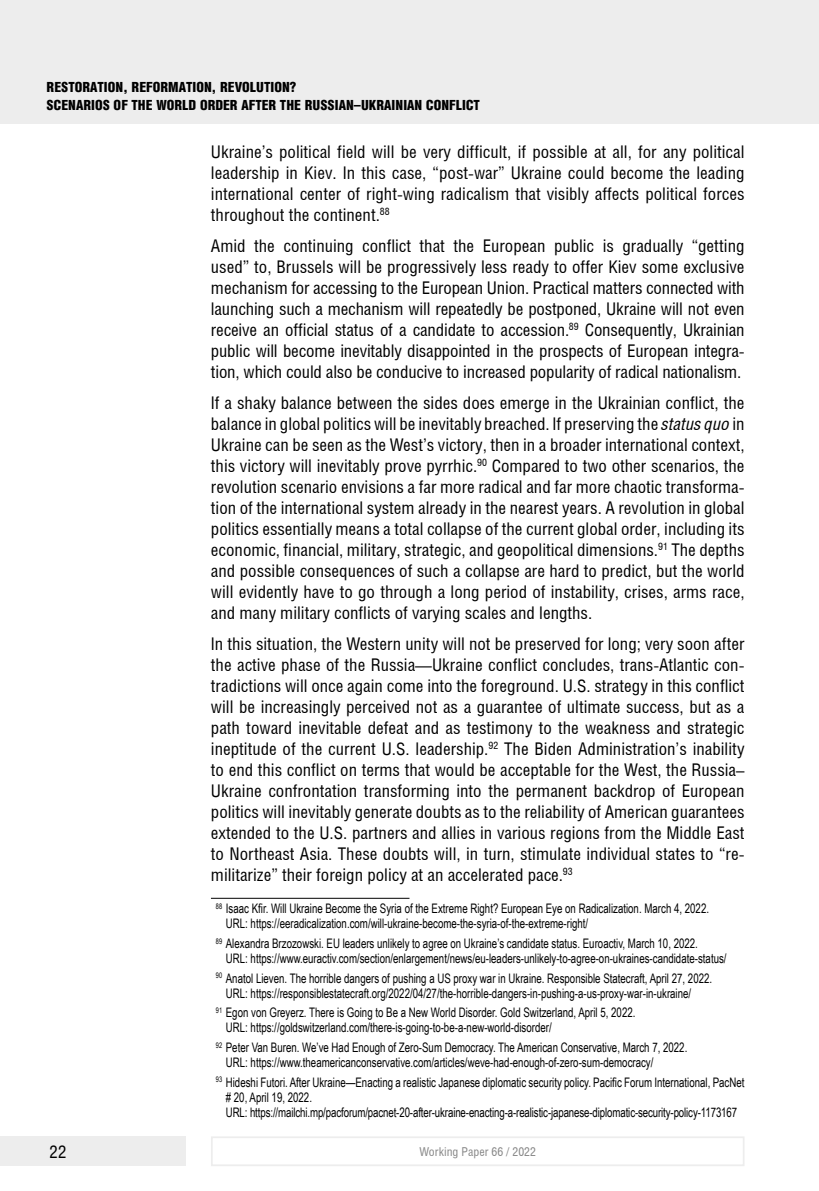
<style>
.page{position:relative;width:819px;height:1191px;background:#fff}
.page>*{position:absolute;margin:0;border:0;box-sizing:border-box;transform-origin:0 0}
.t1{font:17.5px/21px "Helios Cond";color:#000;text-align:justify}
.t2{font:900 14px/17.5px "Helios Cond";color:#000}
.t3{font:13.12px/14.9px "Arial Narrow";color:#000;scale:.9 1}
.t4{font:12.25px "Helios Cond";color:#878787}
.s1{font-style:italic}
</style>
<div class="page">
<div style="left:0;top:0;width:819px;height:124px;background:#ededed"></div>
<div style="left:0;top:1136px;width:186px;height:30px;background:#ededed"></div>
<div style="left:211px;top:1136px;width:533px;height:30px;border:2px solid #ededed"></div>
<hr style="left:211px;top:898px;width:198px;height:1px;background:#000">
<p class="t2" style="left:47px;top:79px;width:435px">RESTORATION, REFORMATION, REVOLUTION?<br>SCENARIOS OF THE WORLD ORDER AFTER THE RUSSIAN–UKRAINIAN CONFLICT</p>
<p class="t1" style="left:211px;top:141px;width:535px">Ukraine’s political field will be very difficult, if possible at all, for any political leadership in Kiev. In this case, “post-war” Ukraine could become the leading international center of right-wing radicalism that visibly affects political forces throughout the continent.<sup>88</sup></p>
<p class="t1" style="left:211px;top:235px;width:535px">Amid the continuing conflict that the European public is gradually “getting used” to, Brussels will be progressively less ready to offer Kiev some exclusive mechanism for accessing to the European Union. Practical matters connected with launching such a mechanism will repeatedly be postponed, Ukraine will not even receive an official status of a candidate to accession.<sup>89</sup> Consequently, Ukrainian public will become inevitably disappointed in the prospects of European integra&shy;tion, which could also be conducive to increased popularity of radical nationalism.</p>
<p class="t1" style="left:211px;top:392px;width:535px">If a shaky balance between the sides does emerge in the Ukrainian conflict, the balance in global politics will be inevitably breached. If preserving the <span class="s1">status quo</span> in Ukraine can be seen as the West’s victory, then in a broader international context, this victory will inevitably prove pyrrhic.<sup>90</sup> Compared to two other scenarios, the revolution scenario envisions a far more radical and far more chaotic transforma&shy;tion of the international system already in the nearest years. A revolution in global politics essentially means a total collapse of the current global order, including its economic, financial, military, strategic, and geopolitical dimensions.<sup>91</sup> The depths and possible consequences of such a collapse are hard to predict, but the world will evidently have to go through a long period of instability, crises, arms race, and many military conflicts of varying scales and lengths.</p>
<p class="t1" style="left:211px;top:632px;width:535px">In this situation, the Western unity will not be preserved for long; very soon after the active phase of the Russia—Ukraine conflict concludes, trans-Atlantic con&shy;tradictions will once again come into the foreground. U.S. strategy in this conflict will be increasingly perceived not as a guarantee of ultimate success, but as a path toward inevitable defeat and as testimony to the weakness and strategic ineptitude of the current U.S. leadership.<sup>92</sup> The Biden Administration’s inability to end this conflict on terms that would be acceptable for the West, the Russia– Ukraine confrontation transforming into the permanent backdrop of European politics will inevitably generate doubts as to the reliability of American guarantees extended to the U.S. partners and allies in various regions from the Middle East to Northeast Asia. These doubts will, in turn, stimulate individual states to “re&shy;militarize” their foreign policy at an accelerated pace.<sup>93</sup></p>
<p class="t3" style="left:226px;top:900px;width:538px;text-indent:-10px"><sup>88</sup> Isaac Kfir. Will Ukraine Become the Syria of the Extreme Right? European Eye on Radicalization. March 4, 2022.<br>URL: https://eeradicalization.com/will-ukraine-become-the-syria-of-the-extreme-right/</p>
<p class="t3" style="left:226px;top:935px;width:558px;text-indent:-10px"><sup>89</sup> Alexandra Brzozowski. EU leaders unlikely to agree on Ukraine’s candidate status. Euroactiv, March 10, 2022.<br>URL: https://www.euractiv.com/section/enlargement/news/eu-leaders-unlikely-to-agree-on-ukraines-candidate-status/</p>
<p class="t3" style="left:226px;top:970px;width:542px;text-indent:-10px"><sup>90</sup> Anatol Lieven. The horrible dangers of pushing a US proxy war in Ukraine. Responsible Statecraft, April 27, 2022.<br>URL: https://responsiblestatecraft.org/2022/04/27/the-horrible-dangers-in-pushing-a-us-proxy-war-in-ukraine/</p>
<p class="t3" style="left:226px;top:1004px;width:456px;text-indent:-10px"><sup>91</sup> Egon von Greyerz. There is Going to Be a New World Disorder. Gold Switzerland, April 5, 2022.<br>URL: https://goldswitzerland.com/there-is-going-to-be-a-new-world-disorder/</p>
<p class="t3" style="left:226px;top:1039px;width:514px;text-indent:-10px"><sup>92</sup> Peter Van Buren. We’ve Had Enough of Zero-Sum Democracy. The American Conservative, March 7, 2022.<br>URL: https://www.theamericanconservative.com/articles/weve-had-enough-of-zero-sum-democracy/</p>
<p class="t3" style="left:226px;top:1074px;width:577px;text-indent:-10px"><sup>93</sup> Hideshi Futori. After Ukraine—Enacting a realistic Japanese diplomatic security policy. Pacific Forum International, PacNet # 20, April 19, 2022.<br>URL: https://mailchi.mp/pacforum/pacnet-20-after-ukraine-enacting-a-realistic-japanese-diplomatic-security-policy-1173167</p>
<p class="t1" style="left:50px;top:1141px;width:18px">22</p>
<p class="t4" style="left:419px;top:1144px;width:118px">Working Paper 66 / 2022</p>
</div>
